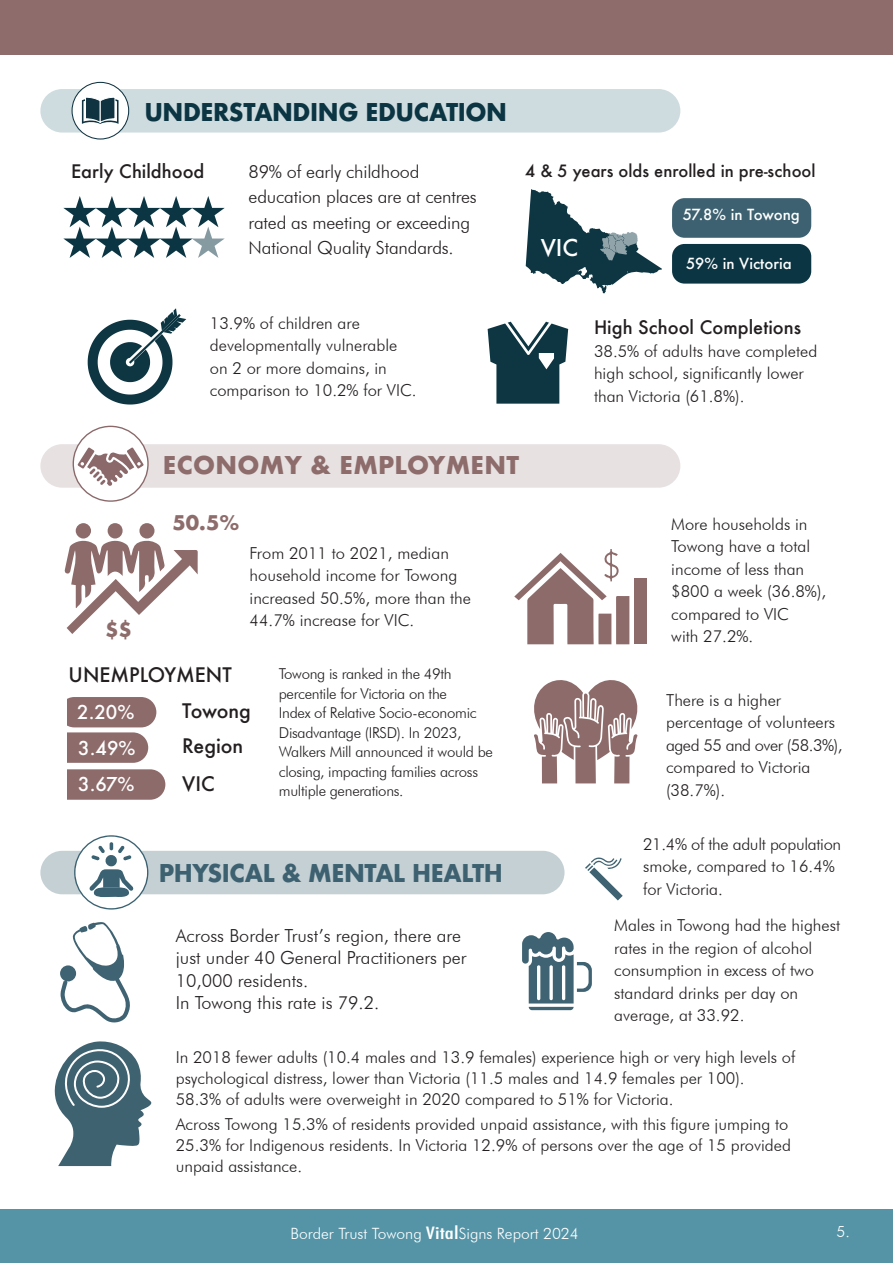
<style>
.page{position:relative;width:893px;height:1263px;background:#fff}
.page>*{position:absolute;margin:0;border:0;box-sizing:border-box;transform-origin:0 0}
.t1{font:700 23.85px "Futura";letter-spacing:-.02em;color:#0b3542;scale:.96 1}
.t2{font:700 23.85px "Futura";letter-spacing:-.02em;color:#3d6170;scale:.96 1}
.t3{font:700 23.85px "Futura";letter-spacing:.01em;color:#8d6c6b}
.t4{font:500 22.5px "Futura";color:#fff}
.t5{font:700 19.65px "Futura";color:#8d6c6b}
.t6{font:500 19.5px "Futura";color:#231f20}
.t7{font:500 18.6px "Futura";color:#fff}
.t8{font:500 18.15px "Futura";color:#231f20}
.t9{font:300 18px/25.5px "Futura BT";letter-spacing:-.01em;color:#231f20}
.t10{font:300 16.5px/22.5px "Futura BT";color:#231f20}
.t11{font:500 16.5px "Futura";color:#231f20}
.t12{font:300 16.5px "Futura BT";letter-spacing:-.02em;color:#231f20}
.t13{font:300 15.6px "Futura BT";color:#fff}
.t14{font:300 15px/19.5px "Futura BT";letter-spacing:-.02em;color:#231f20}
.t15{font:500 14.85px "Futura";color:#fff}
.t16{font:500 14.85px "Futura";letter-spacing:-.02em;color:#fff}
.s1{font-family:"Futura";font-weight:500;font-stretch:condensed;font-size:16.5px}
</style>
<div class="page">
<div style="left:0;top:1209px;width:893px;height:54px;background:#5494a6"></div>
<div style="left:0;top:0;width:893px;height:54px;background:#8d6c6b"></div>
<svg style="left:63px;top:196px;width:162px;height:62px"></svg>
<svg style="left:88px;top:308px;width:98px;height:96px"></svg>
<div style="left:672px;top:244px;width:139px;height:40px;background:#0b3542;border-radius:13px"></div>
<div style="left:672px;top:198px;width:139px;height:40px;background:#3d6170;border-radius:13px"></div>
<svg style="left:526px;top:189px;width:136px;height:104px"></svg>
<svg style="left:488px;top:321px;width:80px;height:83px"></svg>
<div style="left:634px;top:578px;width:13px;height:66px;background:#8d6b6a"></div>
<svg style="left:514px;top:549px;width:115px;height:95px"></svg>
<svg style="left:534px;top:680px;width:104px;height:103px"></svg>
<div style="left:59px;top:697px;width:97px;height:30px;background:#8d6b6a;border-radius:15px"></div>
<div style="left:51px;top:732px;width:97px;height:31px;background:#8d6b6a;border-radius:15px"></div>
<div style="left:51px;top:769px;width:114px;height:31px;background:#8d6b6a;border-radius:15px"></div>
<div style="left:44px;top:683px;width:22px;height:142px;background:#fff"></div>
<svg style="left:65px;top:540px;width:133px;height:94px"></svg>
<div style="left:76px;top:523px;width:15px;height:16px;background:#8d6b6a;border-radius:50%"></div>
<div style="left:108px;top:523px;width:15px;height:15px;background:#8d6b6a;border-radius:50%"></div>
<div style="left:139px;top:523px;width:16px;height:16px;background:#8d6b6a;border-radius:50%"></div>
<svg style="left:54px;top:1041px;width:97px;height:125px"></svg>
<svg style="left:522px;top:932px;width:70px;height:78px"></svg>
<svg style="left:60px;top:922px;width:70px;height:101px"></svg>
<div style="left:40px;top:89px;width:640px;height:44px;background:#cfdcdf;border-radius:22px"></div>
<svg style="left:72px;top:82px;width:57px;height:58px"></svg>
<div style="left:40px;top:444px;width:640px;height:44px;background:#e7e1e2;border-radius:22px"></div>
<svg style="left:73px;top:426px;width:76px;height:76px"></svg>
<div style="left:40px;top:851px;width:524px;height:43px;background:#c5d0d4;border-radius:22px"></div>
<svg style="left:74px;top:835px;width:74px;height:74px"></svg>
<svg style="left:585px;top:857px;width:38px;height:43px"></svg>
<p class="t1" style="left:144px;top:95px;width:379px">UNDERSTANDING EDUCATION</p>
<p class="t8" style="left:71px;top:159px;width:135px">Early Childhood</p>
<p class="t9" style="left:249px;top:159px;width:230px">89% of early childhood education places are at centres rated as meeting or exceeding<br>National Quality Standards.</p>
<p class="t10" style="left:210px;top:311px;width:152px">13.9% of children are</p>
<p class="t10" style="left:210px;top:334px;width:189px">developmentally vulnerable</p>
<p class="t10" style="left:210px;top:356px;width:179px">on 2 or more domains, in</p>
<p class="t10" style="left:210px;top:379px;width:208px">comparison to 10.2% for VIC.</p>
<p class="t11" style="left:525px;top:159px;width:292px">4 &amp; 5 years olds enrolled in pre-school</p>
<p class="t4" style="left:541px;top:232px;width:39px">VIC</p>
<p class="t16" style="left:683px;top:205px;width:118px">57.8% in Towong</p>
<p class="t15" style="left:686px;top:253px;width:107px">59% in Victoria</p>
<p class="t8" style="left:594px;top:315px;width:209px">High School Completions</p>
<p class="t10" style="left:594px;top:339px;width:225px">38.5% of adults have completed high school, significantly lower than Victoria (61.8%).</p>
<p class="t3" style="left:163px;top:448px;width:358px">ECONOMY &amp; EMPLOYMENT</p>
<p class="t5" style="left:105px;top:615px;width:28px">$$</p>
<p class="t5" style="left:173px;top:509px;width:68px">50.5%</p>
<p class="t10" style="left:250px;top:542px;width:223px">From 2011 to 2021, median household income for Towong increased 50.5%, more than the<br>44.7% increase for VIC.</p>
<p class="t6" style="left:69px;top:661px;width:165px">UNEMPLOYMENT</p>
<p class="t7" style="left:77px;top:699px;width:59px">2.20%</p>
<p class="t6" style="left:182px;top:697px;width:70px">Towong</p>
<p class="t7" style="left:78px;top:736px;width:59px">3.49%</p>
<p class="t6" style="left:182px;top:732px;width:63px">Region</p>
<p class="t7" style="left:78px;top:771px;width:58px">3.67%</p>
<p class="t6" style="left:182px;top:770px;width:34px">VIC</p>
<p class="t14" style="left:279px;top:664px;width:216px">Towong is ranked in the 49th percentile for Victoria on the<br>Index of Relative Socio-economic<br>Disadvantage (IRSD). In 2023,<br>Walkers Mill announced it would be closing, impacting families across multiple generations.</p>
<p class="t2" style="left:159px;top:856px;width:360px">PHYSICAL &amp; MENTAL HEALTH</p>
<p class="t10" style="left:671px;top:512px;width:138px">More households in</p>
<p class="t10" style="left:671px;top:535px;width:140px">Towong have a total</p>
<p class="t10" style="left:671px;top:557px;width:134px">income of less than</p>
<p class="t10" style="left:671px;top:580px;width:156px">$800 a week (36.8%),</p>
<p class="t10" style="left:671px;top:602px;width:119px">compared to VIC</p>
<p class="t10" style="left:671px;top:625px;width:84px">with 27.2%.</p>
<p class="t10" style="left:666px;top:688px;width:178px">There is a higher percentage of volunteers aged 55 and over (58.3%),</p>
<p class="t10" style="left:666px;top:756px;width:146px">compared to Victoria (38.7%).</p>
<p class="t12" style="left:643px;top:834px;width:200px">21.4% of the adult population</p>
<p class="t10" style="left:643px;top:855px;width:193px">smoke, compared to 16.4% for Victoria.</p>
<p class="t10" style="left:614px;top:914px;width:227px">Males in Towong had the highest rates in the region of alcohol consumption in excess of two standard drinks per day on average, at 33.92.</p>
<p class="t9" style="left:176px;top:924px;width:292px;line-height:22.5px">Across Border Trust’s region, there are just under 40 General Practitioners per<br>10,000 residents.</p>
<p class="t9" style="left:176px;top:990px;width:205px">In Towong this rate is 79.2.</p>
<p class="t10" style="left:176px;top:1046px;width:621px;line-height:21px">In 2018 fewer adults (10.4 males and 13.9 females) experience high or very high levels of psychological distress, lower than Victoria (11.5 males and 14.9 females per 100).</p>
<p class="t10" style="left:176px;top:1088px;width:499px">58.3% of adults were overweight in 2020 compared to 51% for Victoria.</p>
<p class="t10" style="left:176px;top:1114px;width:617px;line-height:21px">Across Towong 15.3% of residents provided unpaid assistance, with this figure jumping to<br>25.3% for Indigenous residents. In Victoria 12.9% of persons over the age of 15 provided unpaid assistance.</p>
<p class="t13" style="left:291px;top:1224px;width:290px">Border Trust Towong <span class="s1">Vital</span>Signs Report 2024</p>
<p class="t13" style="left:836px;top:1222px;width:15px">5.</p>
</div>
